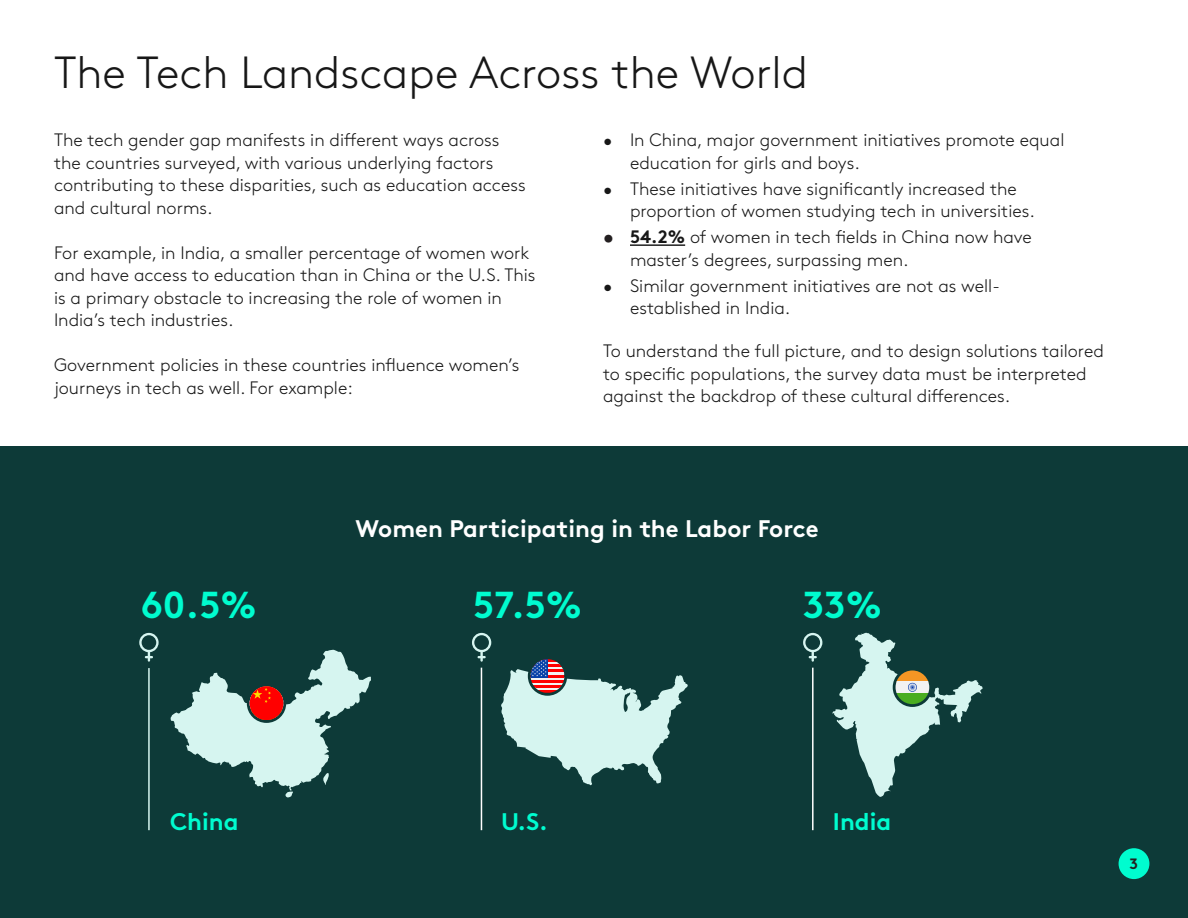
<style>
.page{position:relative;width:1188px;height:918px;background:#fff}
.page>*{position:absolute;margin:0;border:0;box-sizing:border-box;transform-origin:0 0}
.t1{font:300 45px "Brown Pro";color:#171717}
.t2{font:700 37.5px "Brown Pro";color:#00fccf}
.t3{font:700 24px "Brown Pro";color:#fff}
.t4{font:700 24px "Brown Pro";color:#00fccf}
.t5{font:300 18px/22.5px "Brown Pro";color:#171717}
.t6{font:700 15px "Brown";color:#231f20}
.s1{font-weight:700;color:#231f20}
.s2{font-weight:700}
</style>
<div class="page">
<hr style="left:630px;top:244px;width:55px;height:2px;background:#171717">
<div style="left:0;top:446px;width:1188px;height:472px;background:#0d3a38"></div>
<div style="left:1119px;top:848px;width:30px;height:31px;background:#00fccf;border-radius:50%"></div>
<svg style="left:139px;top:633px;width:20px;height:29px"></svg>
<svg style="left:472px;top:633px;width:19px;height:29px"></svg>
<svg style="left:803px;top:633px;width:19px;height:29px"></svg>
<div style="left:528px;top:656px;width:39px;height:40px;border:6px solid #0d3a38;border-radius:50%"></div>
<hr style="left:531px;top:659px;width:33px;height:3px;background:#f00">
<svg style="left:531px;top:659px;width:17px;height:1px"></svg>
<svg style="left:501px;top:660px;width:187px;height:125px"></svg>
<svg style="left:832px;top:633px;width:151px;height:164px"></svg>
<svg style="left:170px;top:650px;width:201px;height:148px"></svg>
<hr style="left:481px;top:668px;width:1px;height:162px;background:#fff">
<hr style="left:812px;top:668px;width:2px;height:162px;background:#fff">
<hr style="left:148px;top:668px;width:2px;height:162px;background:#d6f5f0">
<h2 class="t1" style="left:54px;top:39px;width:756px">The Tech Landscape Across the World</h2>
<p class="t5" style="left:54px;top:128px;width:473px">The tech gender gap manifests in different ways across the countries surveyed, with various underlying factors contributing to these disparities, such as education access and cultural norms.</p>
<p class="t5" style="left:54px;top:240px;width:483px">For example, in India, a smaller percentage of women work and have access to education than in China or the U.S. This is a primary obstacle to increasing the role of women in India’s tech industries.</p>
<p class="t5" style="left:54px;top:353px;width:467px">Government policies in these countries influence women’s journeys in tech as well. For example:</p>
<p class="t5" style="left:630px;top:128px;width:436px;text-indent:-27px">• In China, major government initiatives promote equal education for girls and boys.</p>
<p class="t5" style="left:630px;top:176px;width:406px;text-indent:-27px">• These initiatives have significantly increased the proportion of women studying tech in universities.</p>
<p class="t5" style="left:630px;top:225px;width:403px;text-indent:-27px"><span class="s1">•</span> <span class="s2">54.2%</span> of women in tech fields in China now have master’s degrees, surpassing men.</p>
<p class="t5" style="left:630px;top:273px;width:371px;text-indent:-27px">• Similar government initiatives are not as well&shy;established in India.</p>
<p class="t5" style="left:603px;top:338px;width:502px">To understand the full picture, and to design solutions tailored to specific populations, the survey data must be interpreted against the backdrop of these cultural differences.</p>
<p class="t2" style="left:141px;top:575px;width:118px">60.5%</p>
<p class="t3" style="left:355px;top:509px;width:465px">Women Participating in the Labor Force</p>
<p class="t2" style="left:473px;top:575px;width:110px">57.5%</p>
<p class="t2" style="left:803px;top:575px;width:81px">33%</p>
<p class="t4" style="left:170px;top:803px;width:70px">China</p>
<p class="t4" style="left:501px;top:803px;width:48px">U.S.</p>
<p class="t4" style="left:833px;top:803px;width:60px">India</p>
<p class="t6" style="left:1130px;top:852px;width:10px">3</p>
</div>
